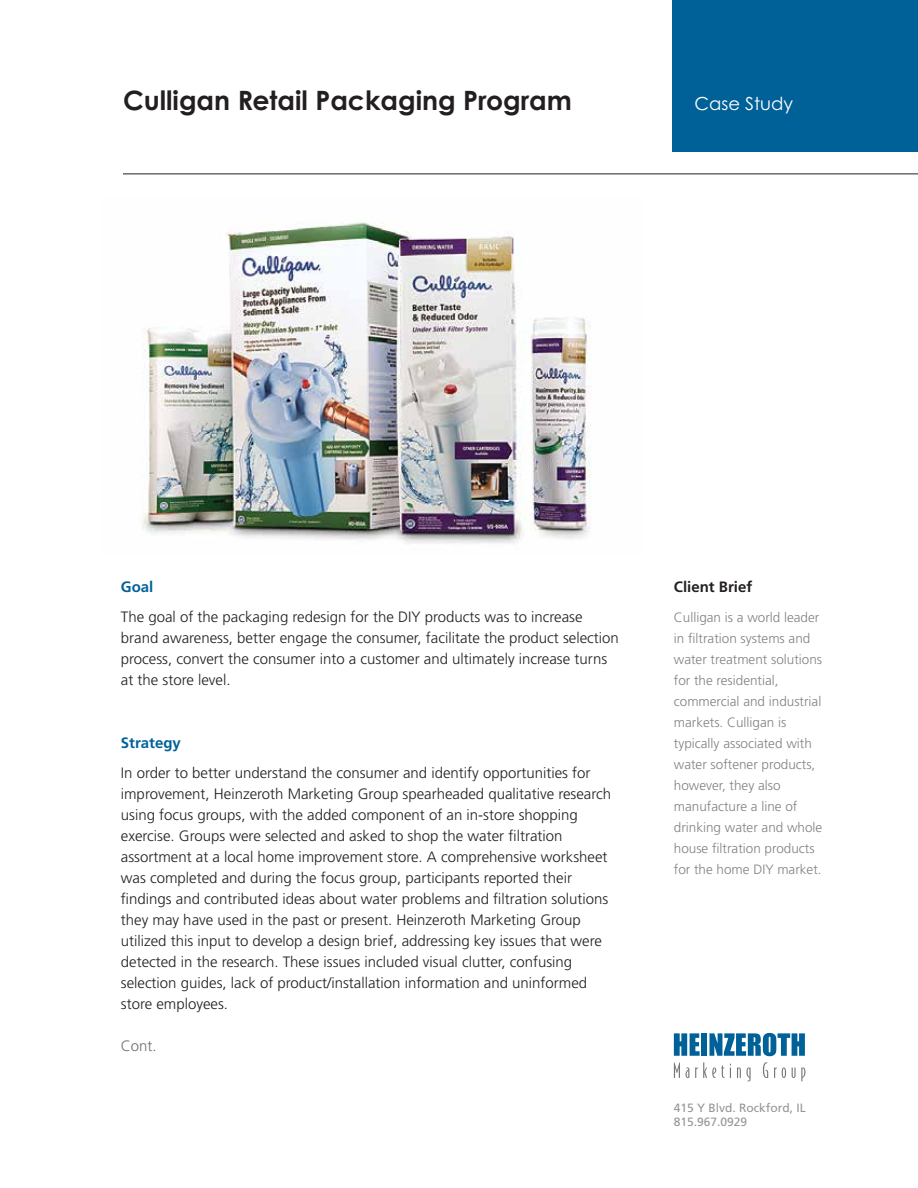
<style>
.page{position:relative;width:918px;height:1188px;background:#fff}
.page>*{position:absolute;margin:0;border:0;box-sizing:border-box;transform-origin:0 0}
.t1{font:700 26.7px "Century Gothic Pro";color:#231f20}
.t2{font:18px "Century Gothic Pro";color:#fff}
.t3{font:300 15px/21px "Frutiger LT Std";color:#231f20}
.t4{font:700 15px "Frutiger LT Std";color:#006098}
.t5{font:700 15px "Frutiger LT Std";color:#231f20}
.t6{font:300 15px "Frutiger LT Std";color:#6d6e71}
.t7{font:300 13.5px/21px "Frutiger LT Std";color:#808285}
.t8{font:12px/14.4px "Frutiger LT Std";color:#939598}
</style>
<div class="page">
<hr style="left:123px;top:174px;width:795px;height:1px;background:#231f20">
<div style="left:673px;top:0;width:245px;height:151px;background:#006098"></div>
<img style="left:142px;top:222px;width:449px;height:322px">
<svg style="left:674px;top:1033px;width:26px;height:23px"></svg>
<div style="left:701px;top:1033px;width:6px;height:23px;background:#006098"></div>
<svg style="left:709px;top:1033px;width:96px;height:23px"></svg>
<svg style="left:674px;top:1062px;width:6px;height:16px"></svg>
<svg style="left:686px;top:1067px;width:3px;height:11px"></svg>
<svg style="left:695px;top:1062px;width:36px;height:16px"></svg>
<svg style="left:737px;top:1067px;width:14px;height:14px"></svg>
<svg style="left:763px;top:1062px;width:5px;height:16px"></svg>
<svg style="left:774px;top:1068px;width:3px;height:10px"></svg>
<svg style="left:782px;top:1067px;width:4px;height:11px"></svg>
<svg style="left:783px;top:1068px;width:2px;height:9px"></svg>
<svg style="left:792px;top:1067px;width:13px;height:14px"></svg>
<h1 class="t1" style="left:123px;top:84px;width:450px">Culligan Retail Packaging Program</h1>
<p class="t2" style="left:694px;top:92px;width:100px">Case Study</p>
<p class="t4" style="left:121px;top:578px;width:34px">Goal</p>
<p class="t3" style="left:121px;top:606px;width:500px">The goal of the packaging redesign for the DIY products was to increase brand awareness, better engage the consumer, facilitate the product selection process, convert the consumer into a customer and ultimately increase turns at the store level.</p>
<p class="t4" style="left:121px;top:734px;width:62px">Strategy</p>
<p class="t3" style="left:121px;top:762px;width:492px">In order to better understand the consumer and identify opportunities for improvement, Heinzeroth Marketing Group spearheaded qualitative research using focus groups, with the added component of an in-store shopping exercise. Groups were selected and asked to shop the water filtration assortment at a local home improvement store. A comprehensive worksheet was completed and during the focus group, participants reported their findings and contributed ideas about water problems and filtration solutions they may have used in the past or present. Heinzeroth Marketing Group utilized this input to develop a design brief, addressing key issues that were detected in the research. These issues included visual clutter, confusing selection guides, lack of product/installation information and uninformed store employees.</p>
<p class="t6" style="left:121px;top:1037px;width:37px">Cont.</p>
<p class="t5" style="left:674px;top:578px;width:80px">Client Brief</p>
<p class="t7" style="left:674px;top:607px;width:150px">Culligan is a world leader in filtration systems and water treatment solutions for the residential, commercial and industrial markets. Culligan is typically associated with water softener products, however, they also manufacture a line of drinking water and whole house filtration products for the home DIY market.</p>
<p class="t8" style="left:674px;top:1100px;width:134px">415 Y Blvd. Rockford, IL<br>815.967.0929</p>
</div>
